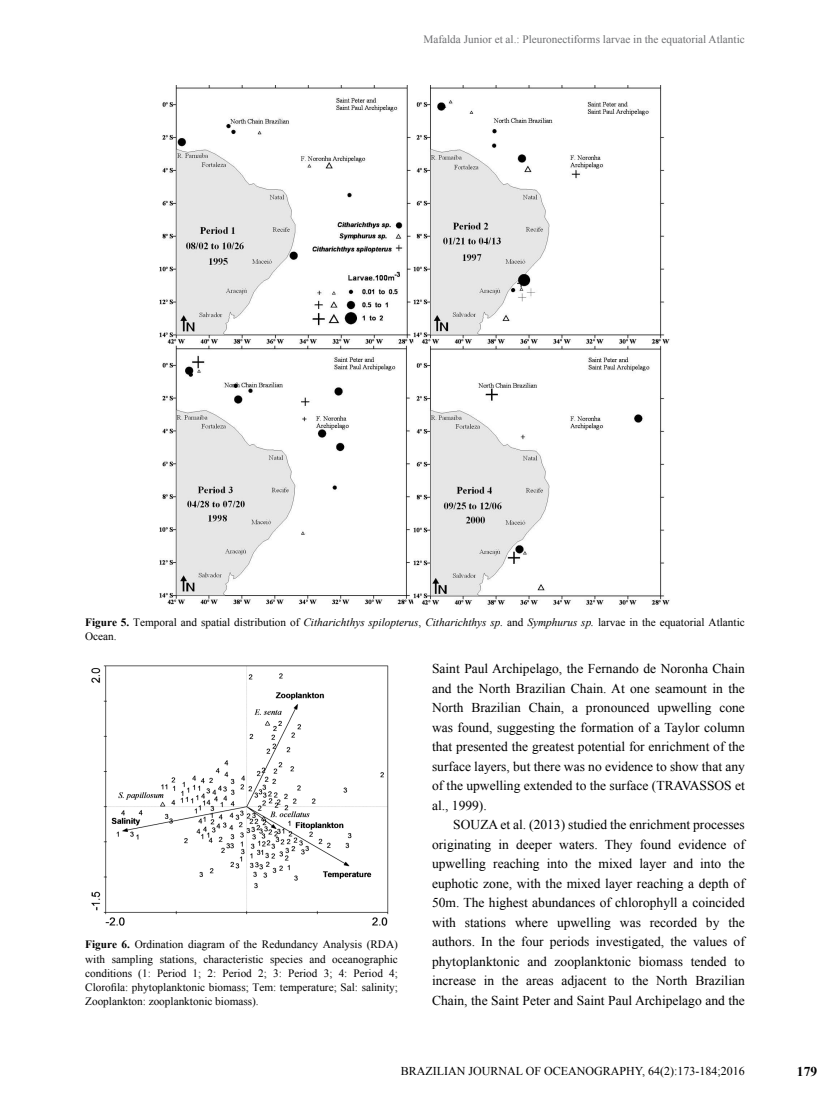
<style>
.page{position:relative;width:830px;height:1106px;background:#fff}
.page>*{position:absolute;margin:0;border:0;box-sizing:border-box;transform-origin:0 0}
.t1{font:13.5px/19.5px "Times New Roman";color:#000;text-align:justify}
.t2{font:700 13.5px "Times New Roman";color:#000}
.t3{font:12px "Times New Roman";color:#000}
.t4{font:11.25px/14.2px "Times New Roman";color:#000}
.t5{font:11.25px "Times New Roman";color:#6d6e71}
.s1{font-weight:700}
.s2{font-style:italic}
</style>
<div class="page">
<img style="left:160px;top:85px;width:510px;height:520px">
<img style="left:91px;top:665px;width:298px;height:261px">
<p class="t5" style="left:423px;top:31px;width:323px">Mafalda Junior et al.: Pleuronectiforms larvae in the equatorial Atlantic</p>
<p class="t4" style="left:85px;top:614px;width:661px"><span class="s1">Figure 5.</span> Temporal and spatial distribution of <span class="s2">Citharichthys spilopterus</span>, <span class="s2">Citharichthys sp.</span> and <span class="s2">Symphurus sp.</span> larvae in the equatorial Atlantic<br>Ocean.</p>
<p class="t1" style="left:432px;top:658px;width:314px">Saint Paul Archipelago, the Fernando de Noronha Chain and the North Brazilian Chain. At one seamount in the North Brazilian Chain, a pronounced upwelling cone was found, suggesting the formation of a Taylor column that presented the greatest potential for enrichment of the surface layers, but there was no evidence to show that any of the upwelling extended to the surface (TRAVASSOS et al., 1999).</p>
<p class="t1" style="left:432px;top:814px;width:314px;text-indent:21px">SOUZA et al. (2013) studied the enrichment processes originating in deeper waters. They found evidence of upwelling reaching into the mixed layer and into the euphotic zone, with the mixed layer reaching a depth of 50m. The highest abundances of chlorophyll a coincided with stations where upwelling was recorded by the authors. In the four periods investigated, the values of phytoplanktonic and zooplanktonic biomass tended to increase in the areas adjacent to the North Brazilian Chain, the Saint Peter and Saint Paul Archipelago and the</p>
<p class="t4" style="left:85px;top:937px;width:314px;text-align:justify"><span class="s1">Figure 6.</span> Ordination diagram of the Redundancy Analysis (RDA) with sampling stations, characteristic species and oceanographic conditions (1: Period 1; 2: Period 2; 3: Period 3; 4: Period 4; Clorofila: phytoplanktonic biomass; Tem: temperature; Sal: salinity; Zooplankton: zooplanktonic biomass).</p>
<p class="t3" style="left:400px;top:1063px;width:345px">BRAZILIAN JOURNAL OF OCEANOGRAPHY, 64(2):173-184;2016</p>
<p class="t2" style="left:796px;top:1062px;width:22px">179</p>
</div>
